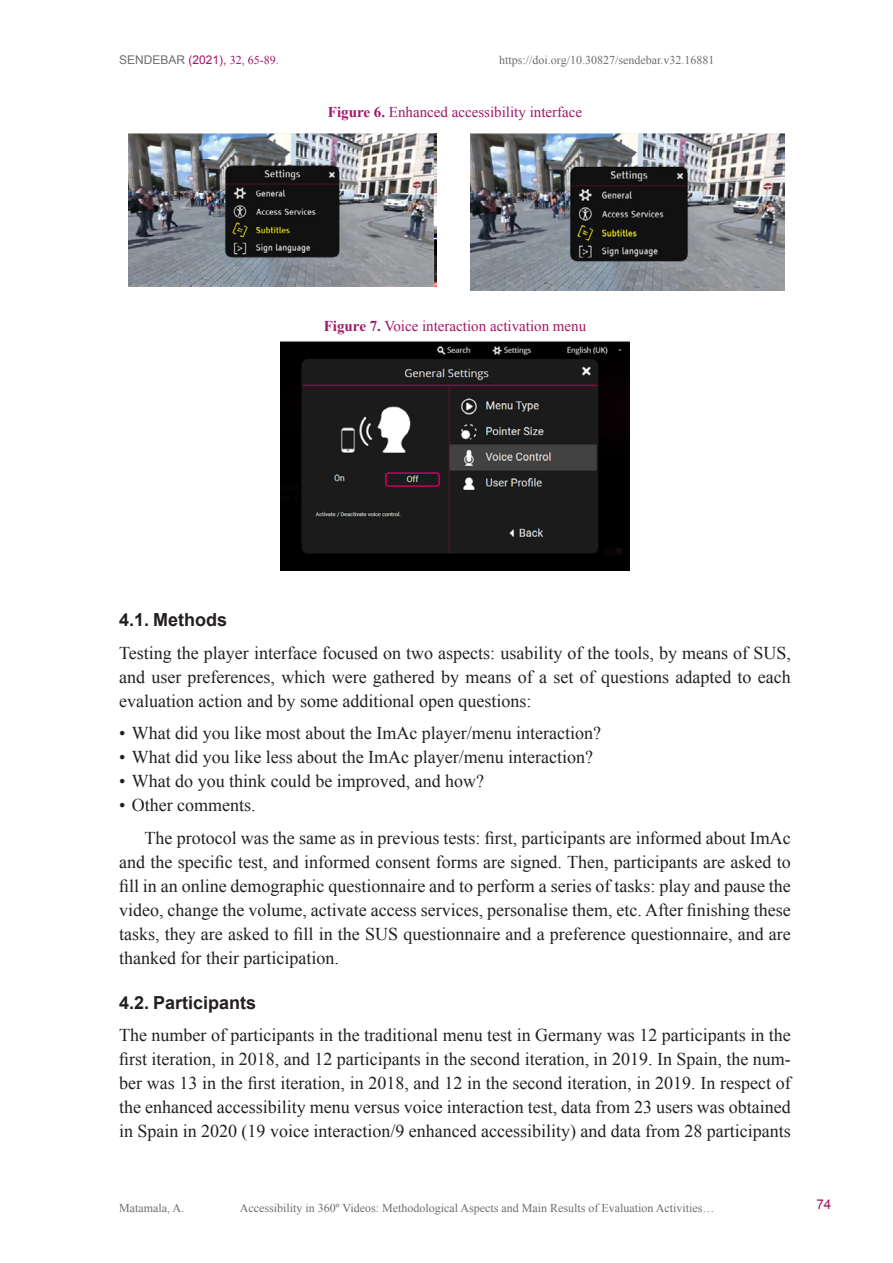
<style>
.page{position:relative;width:893px;height:1263px;background:#fff}
.page>*{position:absolute;margin:0;border:0;box-sizing:border-box;transform-origin:0 0}
.ini_normal{font:18px/24px "Times New Roman";color:#231f20;text-align:justify}
.t1{font:700 18px "Arial";color:#231f20}
.sps_figur_titulo{font:15px "Times New Roman";color:#a31668}
.t2{font:13.5px "Arial";color:#a31668}
.t3{font:12px "Times New Roman";color:#6c6d70}
.t4{font:12px "Times New Roman";color:#a31668}
.s1{font-family:"Arial";color:#6c6d70}
.s2{font-family:"Arial"}
.s3{font-weight:700}
</style>
<div class="page">
<img style="left:129px;top:133px;width:307px;height:153px">
<img style="left:470px;top:133px;width:314px;height:158px">
<img style="left:281px;top:341px;width:348px;height:229px">
<p class="t4" style="left:119px;top:52px;width:161px"><span class="s1">SENDEBAR</span> <span class="s2">(2021),</span> 32, 65-89.</p>
<p class="t3" style="left:499px;top:52px;width:217px">https://doi.org/10.30827/sendebar.v32.16881</p>
<p class="sps_figur_titulo" style="left:328px;top:102px;width:256px"><span class="s3">Figure 6.</span> Enhanced accessibility interface</p>
<p class="sps_figur_titulo" style="left:324px;top:316px;width:264px"><span class="s3">Figure 7.</span> Voice interaction activation menu</p>
<p class="t1" style="left:119px;top:608px;width:110px">4.1. Methods</p>
<p class="ini_normal" style="left:119px;top:640px;width:673px">Testing the player interface focused on two aspects: usability of the tools, by means of SUS, and user preferences, which were gathered by means of a set of questions adapted to each evaluation action and by some additional open questions:</p>
<p class="ini_normal" style="left:119px;top:721px;width:484px">• What did you like most about the ImAc player/menu interaction?</p>
<p class="ini_normal" style="left:119px;top:745px;width:476px">• What did you like less about the ImAc player/menu interaction?</p>
<p class="ini_normal" style="left:119px;top:769px;width:367px">• What do you think could be improved, and how?</p>
<p class="ini_normal" style="left:119px;top:793px;width:138px">• Other comments.</p>
<p class="ini_normal" style="left:119px;top:825px;width:673px;text-indent:26px">The protocol was the same as in previous tests: first, participants are informed about ImAc and the specific test, and informed consent forms are signed. Then, participants are asked to fill in an online demographic questionnaire and to perform a series of tasks: play and pause the video, change the volume, activate access services, personalise them, etc. After finishing these tasks, they are asked to fill in the SUS questionnaire and a preference questionnaire, and are thanked for their participation.</p>
<p class="t1" style="left:119px;top:991px;width:139px">4.2. Participants</p>
<p class="ini_normal" style="left:119px;top:1023px;width:673px">The number of participants in the traditional menu test in Germany was 12 participants in the first iteration, in 2018, and 12 participants in the second iteration, in 2019. In Spain, the num&shy;ber was 13 in the first iteration, in 2018, and 12 in the second iteration, in 2019. In respect of the enhanced accessibility menu versus voice interaction test, data from 23 users was obtained in Spain in 2020 (19 voice interaction/9 enhanced accessibility) and data from 28 participants</p>
<p class="t3" style="left:119px;top:1200px;width:66px">Matamala, A.</p>
<p class="t3" style="left:240px;top:1200px;width:476px">Accessibility in 360º Videos: Methodological Aspects and Main Results of Evaluation Activities…</p>
<p class="t2" style="left:816px;top:1195px;width:17px">74</p>
</div>
